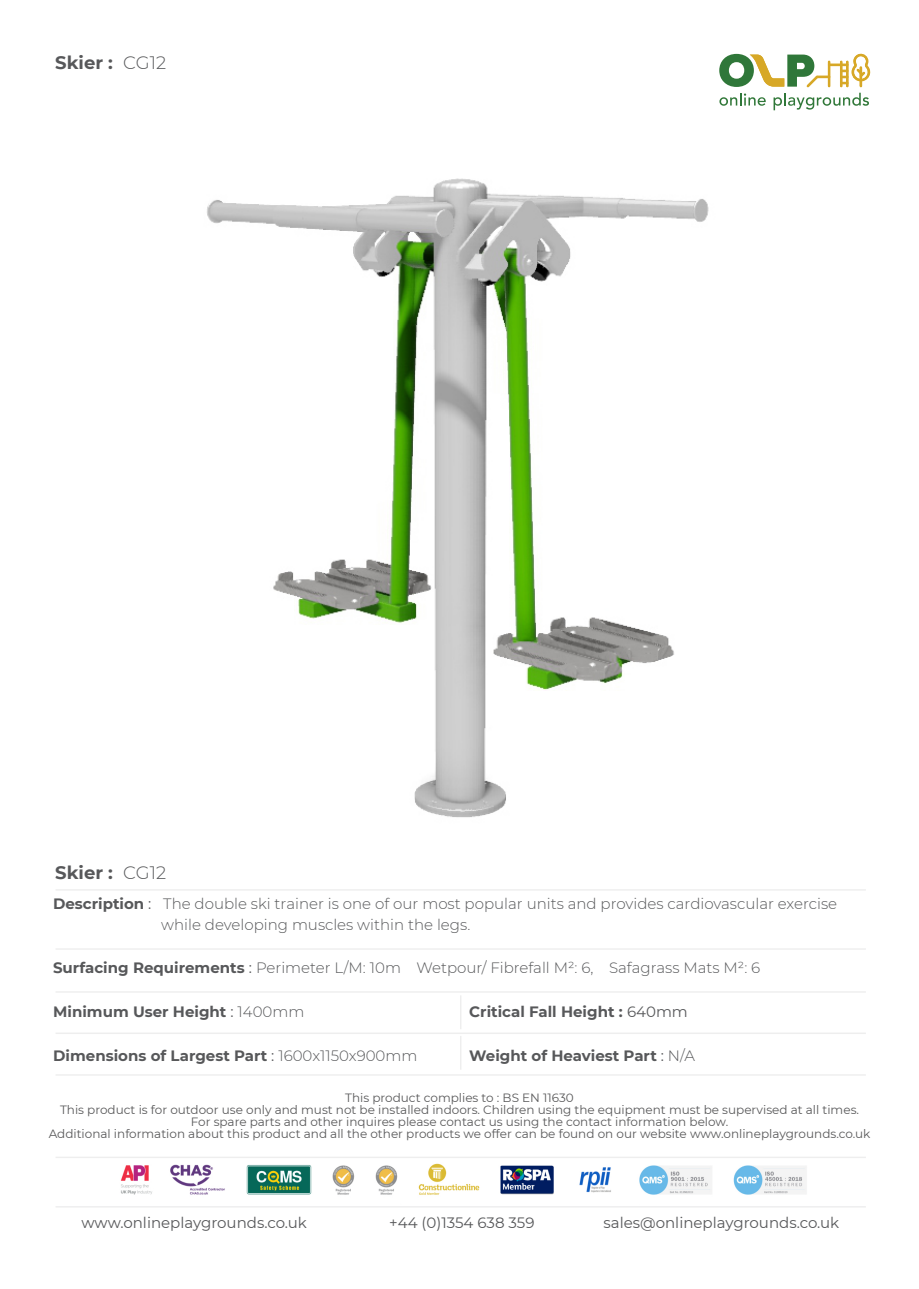
<style>
.page{position:relative;width:919px;height:1289px;background:#fff}
.page>*{position:absolute;margin:0;border:0;box-sizing:border-box;transform-origin:0 0}
.t1{font:700 18px "Montserrat";color:#57585a}
.t2{font:300 15px/21px "Montserrat";color:#57585a}
.t3{font:700 15px "Montserrat";color:#57585a}
.t4{font:15px "Montserrat";color:#57585a}
.t5{font:12px/12px "Montserrat";color:#59595a;text-align:center}
.s1{font-weight:300}
.s2{font-weight:700}
.s3{font-weight:400}
</style>
<div class="page">
<img style="left:120px;top:1163px;width:686px;height:32px">
<img style="left:56px;top:110px;width:810px;height:781px">
<hr style="left:55px;top:1206px;width:810px;height:1px;background:#57585a">
<hr style="left:55px;top:1156px;width:810px;height:2px;background:#57585a">
<hr style="left:55px;top:1074px;width:810px;height:1px;background:#57585a">
<hr style="left:55px;top:1032px;width:810px;height:2px;background:#57585a">
<hr style="left:55px;top:991px;width:810px;height:1px;background:#57585a">
<hr style="left:460px;top:995px;width:1px;height:34px;background:#57585a">
<hr style="left:460px;top:1035px;width:1px;height:34px;background:#57585a">
<hr style="left:55px;top:889px;width:810px;height:1px;background:#57585a">
<hr style="left:55px;top:948px;width:810px;height:1px;background:#57585a">
<svg style="left:719px;top:53px;width:152px;height:57px"></svg>
<h1 class="t1" style="left:55px;top:52px;width:112px">Skier : <span class="s1">CG12</span></h1>
<h1 class="t1" style="left:55px;top:862px;width:112px">Skier : <span class="s1">CG12</span></h1>
<p class="t2" style="left:161px;top:893px;width:677px;text-indent:-108px"><span class="s2">Description</span> <span class="s3">:</span> The double ski trainer is one of our most popular units and provides cardiovascular exercise while developing muscles within the legs.</p>
<p class="t2" style="left:53px;top:956px;width:708px"><span class="s2">Surfacing Requirements</span> <span class="s3">:</span> Perimeter L/M: 10m Wetpour/ Fibrefall M²: 6, Safagrass Mats M²: 6</p>
<p class="t3" style="left:53px;top:1002px;width:253px">Minimum User Height <span class="s3">:</span> <span class="s1">1400mm</span></p>
<p class="t3" style="left:53px;top:1046px;width:365px">Dimensions of Largest Part <span class="s3">:</span> <span class="s1">1600x1150x900mm</span></p>
<p class="t3" style="left:469px;top:1002px;width:220px">Critical Fall Height : <span class="s3">640mm</span></p>
<p class="t3" style="left:469px;top:1046px;width:227px">Weight of Heaviest Part <span class="s3">:</span> <span class="s1">N/A</span></p>
<p class="t5" style="left:49px;top:1091px;width:823px">This product complies to : BS EN 11630<br>This product is for outdoor use only and must not be installed indoors. Children using the equipment must be supervised at all times.<br>For spare parts and other inquires please contact us using the contact information below.<br>Additional information about this product and all the other products we offer can be found on our website www.onlineplaygrounds.co.uk</p>
<p class="t4" style="left:81px;top:1213px;width:227px">www.onlineplaygrounds.co.uk</p>
<p class="t4" style="left:389px;top:1213px;width:147px">+44 (0)1354 638 359</p>
<p class="t4" style="left:603px;top:1213px;width:237px">sales@onlineplaygrounds.co.uk</p>
</div>
